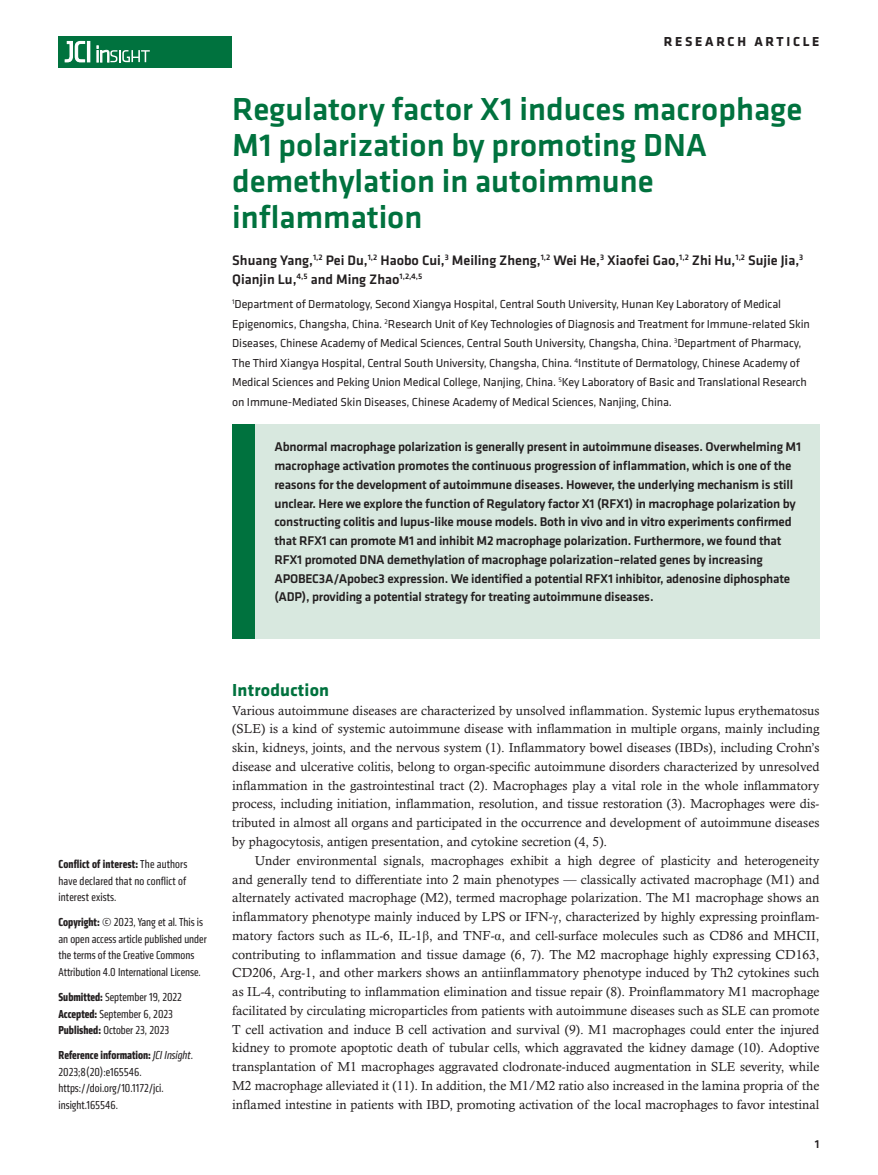
<style>
.page{position:relative;width:878px;height:1175px;background:#fff}
.page>*{position:absolute;margin:0;border:0;box-sizing:border-box;transform-origin:0 0}
.t1{font:500 33px/36px "Klavika Basic";color:#00723e}
.t2{font:700 18px "Klavika";letter-spacing:.01em;color:#00723e}
.t3{font:500 14.25px/19.5px "Klavika Basic";color:#231f20}
.t4{font:700 13.5px "Klavika Basic";letter-spacing:.2em;color:#231f20}
.t5{font:13.2px/18.8px "Calisto MT Std";color:#231f20;text-align:justify}
.t6{font:500 13.2px/18.8px "Klavika Basic";letter-spacing:-.015em;color:#231f20}
.t7{font:12px/19.5px "Klavika";letter-spacing:-.01em;color:#231f20}
.t8{font:condensed 12px/16.5px "Klavika";color:#231f20}
.t9{font:500 12px "Klavika Basic";color:#231f20}
.s1{font-weight:700}
.s2{font-style:italic}
.s3{font-family:"Times New Roman"}
</style>
<div class="page">
<div style="left:59px;top:36px;width:173px;height:31px;background:#00723e"></div>
<hr style="left:87px;top:41px;width:3px;height:21px;background:#fff">
<svg style="left:64px;top:41px;width:21px;height:22px"></svg>
<svg style="left:97px;top:46px;width:53px;height:16px"></svg>
<div style="left:232px;top:424px;width:587px;height:215px;background:#d8e8df"></div>
<div style="left:232px;top:424px;width:22px;height:215px;background:#00723e"></div>
<p class="t4" style="left:663px;top:32px;width:157px">RESEARCH ARTICLE</p>
<h1 class="t1" style="left:232px;top:91px;width:571px">Regulatory factor X1 induces macrophage<br>M1 polarization by promoting DNA demethylation in autoimmune inflammation</h1>
<p class="t3" style="left:232px;top:250px;width:572px">Shuang Yang,<sup>1,2</sup> Pei Du,<sup>1,2</sup> Haobo Cui,<sup>3</sup> Meiling Zheng,<sup>1,2</sup> Wei He,<sup>3</sup> Xiaofei Gao,<sup>1,2</sup> Zhi Hu,<sup>1,2</sup> Sujie Jia,<sup>3<br></sup>Qianjin Lu,<sup>4,5</sup> and Ming Zhao<sup>1,2,4,5</sup></p>
<p class="t7" style="left:232px;top:294px;width:579px"><sup>1</sup>Department of Dermatology, Second Xiangya Hospital, Central South University, Hunan Key Laboratory of Medical Epigenomics, Changsha, China. <sup>2</sup>Research Unit of Key Technologies of Diagnosis and Treatment for Immune-related Skin Diseases, Chinese Academy of Medical Sciences, Central South University, Changsha, China. <sup>3</sup>Department of Pharmacy, The Third Xiangya Hospital, Central South University, Changsha, China. <sup>4</sup>Institute of Dermatology, Chinese Academy of Medical Sciences and Peking Union Medical College, Nanjing, China. <sup>5</sup>Key Laboratory of Basic and Translational Research on Immune-Mediated Skin Diseases, Chinese Academy of Medical Sciences, Nanjing, China.</p>
<p class="t6" style="left:274px;top:437px;width:528px">Abnormal macrophage polarization is generally present in autoimmune diseases. Overwhelming M1 macrophage activation promotes the continuous progression of inflammation, which is one of the reasons for the development of autoimmune diseases. However, the underlying mechanism is still unclear. Here we explore the function of Regulatory factor X1 (RFX1) in macrophage polarization by constructing colitis and lupus-like mouse models. Both in vivo and in vitro experiments confirmed that RFX1 can promote M1 and inhibit M2 macrophage polarization. Furthermore, we found that RFX1 promoted DNA demethylation of macrophage polarization–related genes by increasing APOBEC3A/Apobec3 expression. We identified a potential RFX1 inhibitor, adenosine diphosphate (ADP), providing a potential strategy for treating autoimmune diseases.</p>
<p class="t8" style="left:59px;top:856px;width:130px;text-align:justify"><span class="s1">Conflict of interest:</span> The authors have declared that no conflict of interest exists.</p>
<p class="t8" style="left:59px;top:914px;width:150px"><span class="s1">Copyright:</span> © 2023, Yang et al. This is an open access article published under the terms of the Creative Commons Attribution 4.0 International License.</p>
<p class="t8" style="left:59px;top:988px;width:125px"><span class="s1">Submitted:</span> September 19, 2022<br><span class="s1">Accepted:</span> September 6, 2023<br><span class="s1">Published:</span> October 23, 2023</p>
<p class="t8" style="left:59px;top:1046px;width:136px"><span class="s1">Reference information:</span> <span class="s2">JCI Insight</span>.<br>2023;8(20):e165546. https://doi.org/10.1172/jci. insight.165546.</p>
<h2 class="t2" style="left:232px;top:677px;width:98px">Introduction</h2>
<p class="t5" style="left:232px;top:700px;width:588px">Various autoimmune diseases are characterized by unsolved inflammation. Systemic lupus erythematosus (SLE) is a kind of systemic autoimmune disease with inflammation in multiple organs, mainly including skin, kidneys, joints, and the nervous system (1). Inflammatory bowel diseases (IBDs), including Crohn’s disease and ulcerative colitis, belong to organ-specific autoimmune disorders characterized by unresolved inflammation in the gastrointestinal tract (2). Macrophages play a vital role in the whole inflammatory process, including initiation, inflammation, resolution, and tissue restoration (3). Macrophages were dis&shy;tributed in almost all organs and participated in the occurrence and development of autoimmune diseases by phagocytosis, antigen presentation, and cytokine secretion (4, 5).</p>
<p class="t5" style="left:232px;top:851px;width:588px;text-indent:22px">Under environmental signals, macrophages exhibit a high degree of plasticity and heterogeneity and generally tend to differentiate into 2 main phenotypes — classically activated macrophage (M1) and alternately activated macrophage (M2), termed macrophage polarization. The M1 macrophage shows an inflammatory phenotype mainly induced by LPS or IFN-<span class="s3">γ</span>, characterized by highly expressing proinflam&shy;matory factors such as IL-6, IL-1<span class="s3">β</span>, and TNF-<span class="s3">α</span>, and cell-surface molecules such as CD86 and MHCII, contributing to inflammation and tissue damage (6, 7). The M2 macrophage highly expressing CD163, CD206, Arg-1, and other markers shows an antiinflammatory phenotype induced by Th2 cytokines such as IL-4, contributing to inflammation elimination and tissue repair (8). Proinflammatory M1 macrophage facilitated by circulating microparticles from patients with autoimmune diseases such as SLE can promote T cell activation and induce B cell activation and survival (9). M1 macrophages could enter the injured kidney to promote apoptotic death of tubular cells, which aggravated the kidney damage (10). Adoptive transplantation of M1 macrophages aggravated clodronate-induced augmentation in SLE severity, while M2 macrophage alleviated it (11). In addition, the M1/M2 ratio also increased in the lamina propria of the inflamed intestine in patients with IBD, promoting activation of the local macrophages to favor intestinal</p>
<p class="t9" style="left:814px;top:1135px;width:6px">1</p>
</div>
